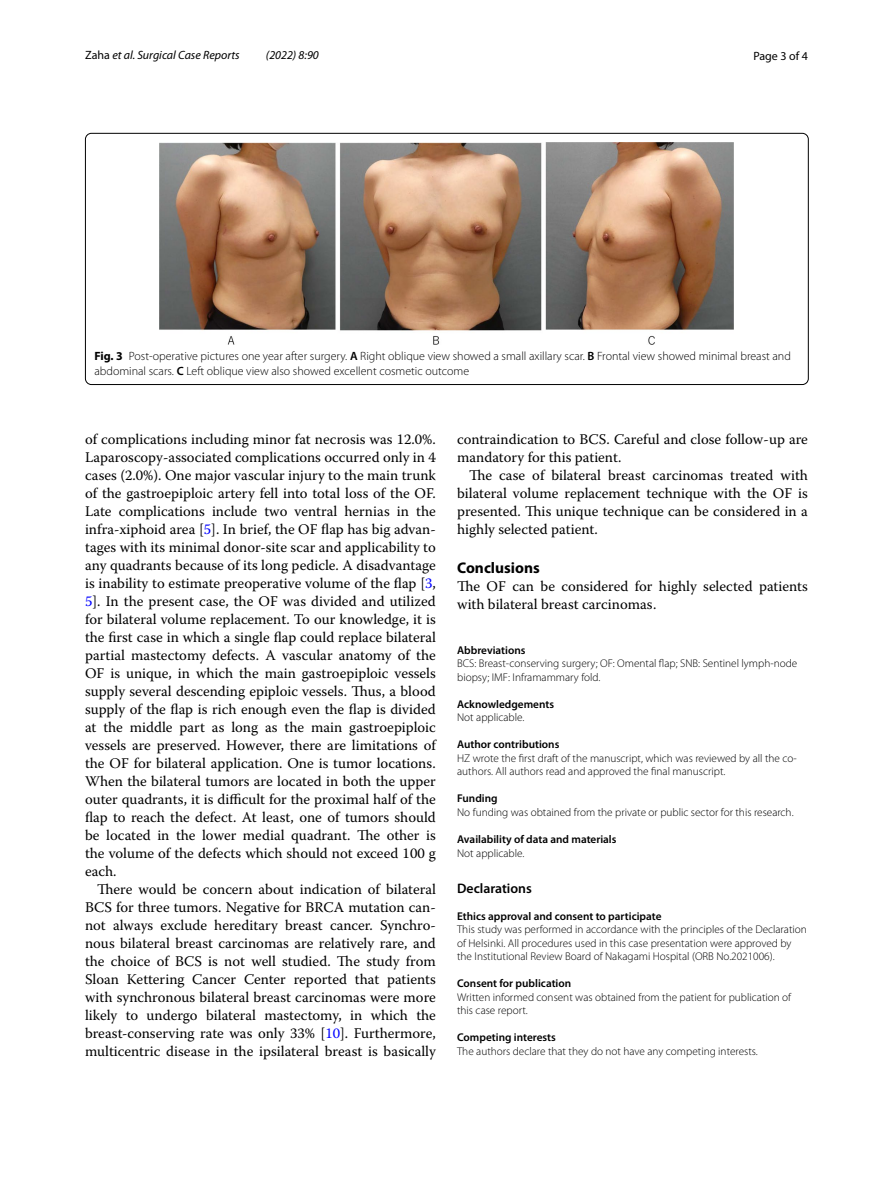
<style>
.page{position:relative;width:893px;height:1187px;background:#fff}
.page>*{position:absolute;margin:0;border:0;box-sizing:border-box;transform-origin:0 0}
.t1{font:700 15.45px "Myriad Pro";color:#000}
.t2{font:14.7px/18px "Warnock Pro";color:#000;text-align:justify}
.t3{font:600 13.8px "Myriad Pro";color:#000}
.t4{font:300 12px/15px "Myriad Pro";color:#000}
.t5{font:italic 12px "Myriad Pro";color:#000}
.t6{font:12px "Myriad Pro";color:#000}
.t7{font:300 11.25px/13.5px "Myriad Pro";color:#000}
.t8{font:600 11.25px "Myriad Pro";color:#000}
.s1{font-style:normal}
.s2{font-weight:700}
.s3{font-weight:600}
.s4{color:#00f}
</style>
<div class="page">
<img style="left:160px;top:142px;width:574px;height:202px">
<div style="left:85px;top:133px;width:723px;height:252px;border:1px solid #000;border-radius:6px"></div>
<p class="t5" style="left:85px;top:48px;width:156px"><span class="s1">Zaha</span> et al. Surgical Case Reports</p>
<p class="t5" style="left:266px;top:48px;width:54px">(2022) 8:90</p>
<p class="t6" style="left:753px;top:48px;width:56px">Page 3 of 4</p>
<p class="t4" style="left:94px;top:348px;width:698px"><span class="s2">Fig. 3</span> Post-operative pictures one year after surgery. <span class="s3">A</span> Right oblique view showed a small axillary scar. <span class="s3">B</span> Frontal view showed minimal breast and abdominal scars. <span class="s3">C</span> Left oblique view also showed excellent cosmetic outcome</p>
<p class="t2" style="left:85px;top:430px;width:352px">of complications including minor fat necrosis was 12.0%.<br>Laparoscopy-associated complications occurred only in 4 cases (2.0%). One major vascular injury to the main trunk of the gastroepiploic artery fell into total loss of the OF.<br>Late complications include two ventral hernias in the infra-xiphoid area [<span class="s4">5</span>]. In brief, the OF flap has big advan&shy;tages with its minimal donor-site scar and applicability to any quadrants because of its long pedicle. A disadvantage is inability to estimate preoperative volume of the flap [<span class="s4">3</span>, <span class="s4">5</span>]. In the present case, the OF was divided and utilized for bilateral volume replacement. To our knowledge, it is the first case in which a single flap could replace bilateral partial mastectomy defects. A vascular anatomy of the OF is unique, in which the main gastroepiploic vessels supply several descending epiploic vessels. Thus, a blood supply of the flap is rich enough even the flap is divided at the middle part as long as the main gastroepiploic vessels are preserved. However, there are limitations of the OF for bilateral application. One is tumor locations.<br>When the bilateral tumors are located in both the upper outer quadrants, it is difficult for the proximal half of the flap to reach the defect. At least, one of tumors should be located in the lower medial quadrant. The other is the volume of the defects which should not exceed 100 g each.</p>
<p class="t2" style="left:85px;top:880px;width:352px;text-indent:12px">There would be concern about indication of bilateral BCS for three tumors. Negative for BRCA mutation can&shy;not always exclude hereditary breast cancer. Synchro&shy;nous bilateral breast carcinomas are relatively rare, and the choice of BCS is not well studied. The study from Sloan Kettering Cancer Center reported that patients with synchronous bilateral breast carcinomas were more likely to undergo bilateral mastectomy, in which the breast-conserving rate was only 33% [<span class="s4">10</span>]. Furthermore, multicentric disease in the ipsilateral breast is basically</p>
<p class="t2" style="left:457px;top:430px;width:352px">contraindication to BCS. Careful and close follow-up are mandatory for this patient.</p>
<p class="t2" style="left:457px;top:466px;width:352px;text-indent:12px">The case of bilateral breast carcinomas treated with bilateral volume replacement technique with the OF is presented. This unique technique can be considered in a highly selected patient.</p>
<p class="t1" style="left:457px;top:557px;width:84px">Conclusions</p>
<p class="t2" style="left:457px;top:576px;width:352px">The OF can be considered for highly selected patients with bilateral breast carcinomas.</p>
<p class="t8" style="left:457px;top:643px;width:70px">Abbreviations</p>
<p class="t7" style="left:457px;top:657px;width:342px">BCS: Breast-conserving surgery; OF: Omental flap; SNB: Sentinel lymph-node biopsy; IMF: Inframammary fold.</p>
<p class="t8" style="left:457px;top:697px;width:98px">Acknowledgements</p>
<p class="t7" style="left:457px;top:711px;width:69px">Not applicable.</p>
<p class="t8" style="left:457px;top:737px;width:104px">Author contributions</p>
<p class="t7" style="left:457px;top:751px;width:341px">HZ wrote the first draft of the manuscript, which was reviewed by all the co&shy;authors. All authors read and approved the final manuscript.</p>
<p class="t8" style="left:457px;top:791px;width:42px">Funding</p>
<p class="t7" style="left:457px;top:805px;width:338px">No funding was obtained from the private or public sector for this research.</p>
<p class="t8" style="left:457px;top:832px;width:161px">Availability of data and materials</p>
<p class="t7" style="left:457px;top:846px;width:69px">Not applicable.</p>
<p class="t3" style="left:457px;top:879px;width:76px">Declarations</p>
<p class="t8" style="left:457px;top:908px;width:206px">Ethics approval and consent to participate</p>
<p class="t7" style="left:457px;top:922px;width:351px">This study was performed in accordance with the principles of the Declaration of Helsinki. All procedures used in this case presentation were approved by the Institutional Review Board of Nakagami Hospital (ORB No.2021006).</p>
<p class="t8" style="left:457px;top:976px;width:116px">Consent for publication</p>
<p class="t7" style="left:457px;top:990px;width:336px">Written informed consent was obtained from the patient for publication of this case report.</p>
<p class="t8" style="left:457px;top:1030px;width:100px">Competing interests</p>
<p class="t7" style="left:457px;top:1044px;width:302px">The authors declare that they do not have any competing interests.</p>
</div>
